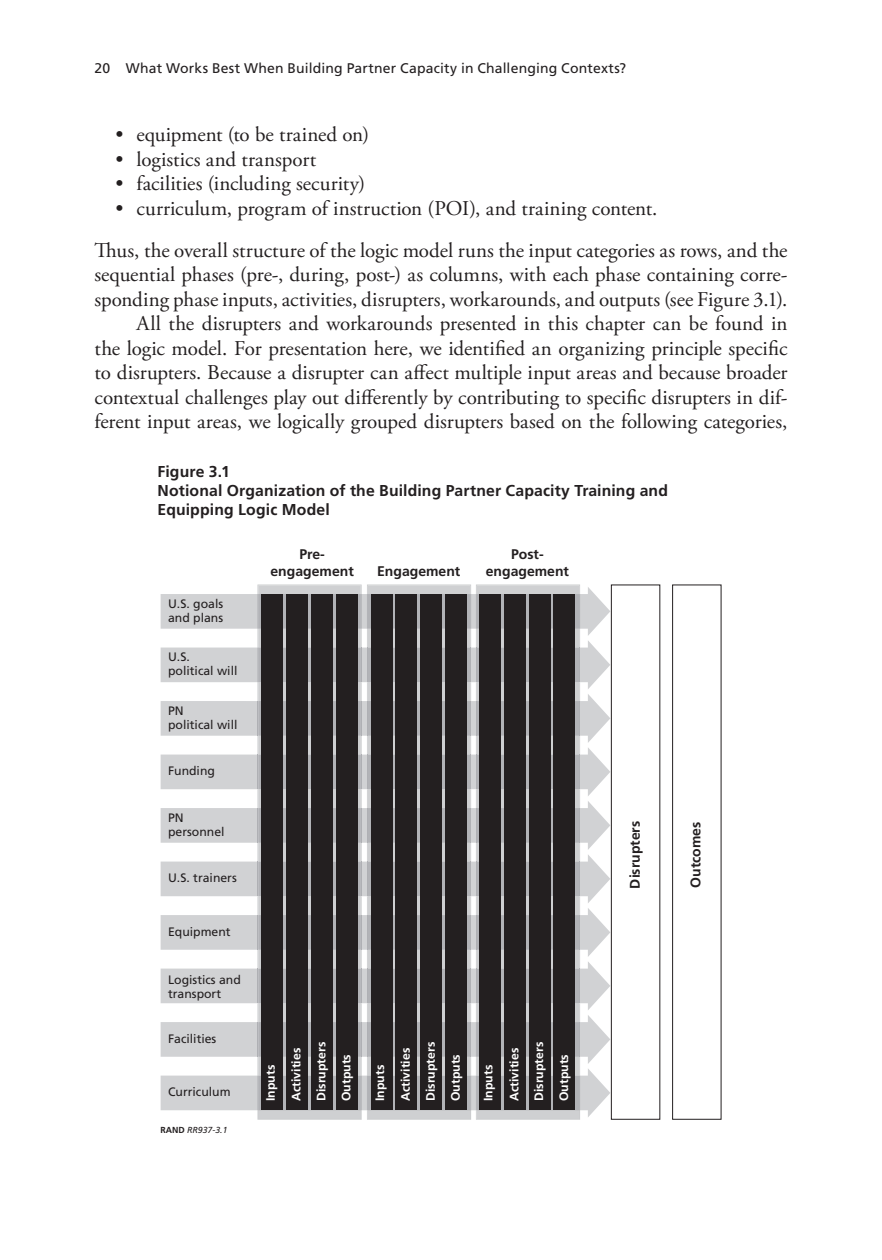
<style>
.page{position:relative;width:882px;height:1260px;background:#fff}
.page>*{position:absolute;margin:0;border:0;box-sizing:border-box;transform-origin:0 0}
.t1{font:21px/24.5px "Adobe Garamond Pro";color:#231f20}
.t2{font:700 15.75px/19.2px "Frutiger LT Std";letter-spacing:.01em;color:#231f20}
.t3{font:14px "Frutiger LT Std";letter-spacing:.01em;color:#231f20}
.t4{font:700 14px/16.8px "Frutiger LT Std";color:#231f20;text-align:center}
.t5{font:12.25px/14px "Frutiger LT Std";color:#231f20}
.t6{font:700 12.25px/25.2px "Frutiger LT Std";color:#fff}
.t7{font:italic 8.75px "Frutiger LT Std";color:#231f20}
.s1{font-weight:700;font-style:normal}
</style>
<div class="page">
<svg style="left:161px;top:587px;width:449px;height:533px"></svg>
<hr style="left:257px;top:594px;width:1px;height:35px;background:#afb0b4">
<hr style="left:361px;top:594px;width:1px;height:35px;background:#afb0b4">
<hr style="left:257px;top:1076px;width:1px;height:34px;background:#afb0b4">
<hr style="left:361px;top:1076px;width:1px;height:34px;background:#afb0b4">
<div style="left:611px;top:585px;width:49px;height:535px;border:1px solid #231f20"></div>
<div style="left:672px;top:585px;width:50px;height:535px;border:1px solid #231f20"></div>
<div style="left:286px;top:594px;width:22px;height:515px;background:#231f20"></div>
<div style="left:261px;top:594px;width:22px;height:515px;background:#231f20"></div>
<div style="left:311px;top:594px;width:22px;height:515px;background:#231f20"></div>
<div style="left:336px;top:594px;width:22px;height:515px;background:#231f20"></div>
<div style="left:395px;top:594px;width:22px;height:515px;background:#231f20"></div>
<div style="left:371px;top:594px;width:22px;height:515px;background:#231f20"></div>
<div style="left:420px;top:594px;width:22px;height:515px;background:#231f20"></div>
<div style="left:445px;top:594px;width:22px;height:515px;background:#231f20"></div>
<div style="left:504px;top:594px;width:22px;height:515px;background:#231f20"></div>
<div style="left:479px;top:594px;width:22px;height:515px;background:#231f20"></div>
<div style="left:529px;top:594px;width:22px;height:515px;background:#231f20"></div>
<div style="left:554px;top:594px;width:21px;height:515px;background:#231f20"></div>
<p class="t3" style="left:94px;top:60px;width:533px">20 What Works Best When Building Partner Capacity in Challenging Contexts?</p>
<p class="t1" style="left:116px;top:123px;width:255px">• equipment (to be trained on)</p>
<p class="t1" style="left:116px;top:148px;width:202px">• logistics and transport</p>
<p class="t1" style="left:116px;top:172px;width:251px">• facilities (including security)</p>
<p class="t1" style="left:94px;top:188px;width:695px;line-height:42px;text-indent:21px">• curriculum, program of instruction (POI), and training content.<br>Thus, the overall structure of the logic model runs the input categories as rows, and the</p>
<p class="t1" style="left:94px;top:263px;width:695px;text-align:right">sequential phases (pre-, during, post-) as columns, with each phase containing corre&shy;sponding phase inputs, activities, disrupters, workarounds, and outputs (see Figure 3.1).<br>All the disrupters and workarounds presented in this chapter can be found in<br>the logic model. For presentation here, we identified an organizing principle specific to disrupters. Because a disrupter can affect multiple input areas and because broader contextual challenges play out differently by contributing to specific disrupters in dif&shy;ferent input areas, we logically grouped disrupters based on the following categories,</p>
<p class="t2" style="left:158px;top:462px;width:512px">Figure 3.1<br>Notional Organization of the Building Partner Capacity Training and<br>Equipping Logic Model</p>
<p class="t5" style="left:168px;top:597px;width:57px">U.S. goals and plans</p>
<p class="t5" style="left:168px;top:650px;width:71px">U.S. political will</p>
<p class="t5" style="left:168px;top:704px;width:71px">PN<br>political will</p>
<p class="t5" style="left:168px;top:764px;width:48px">Funding</p>
<p class="t5" style="left:168px;top:811px;width:58px">PN personnel</p>
<p class="t5" style="left:168px;top:871px;width:70px">U.S. trainers</p>
<p class="t5" style="left:168px;top:925px;width:64px">Equipment</p>
<p class="t5" style="left:168px;top:973px;width:74px">Logistics and transport</p>
<p class="t5" style="left:168px;top:1032px;width:50px">Facilities</p>
<p class="t5" style="left:168px;top:1085px;width:64px">Curriculum</p>
<p class="t7" style="left:160px;top:1124px;width:69px"><span class="s1">RAND</span> RR937-3.1</p>
<p class="t4" style="left:271px;top:546px;width:85px">Pre&shy;engagement</p>
<p class="t4" style="left:377px;top:563px;width:85px">Engagement</p>
<p class="t4" style="left:486px;top:546px;width:85px">Post&shy;engagement</p>
<p class="t6" style="left:258px;top:1101px;width:61px;rotate:-90deg">Inputs<br>Activities<br>Disrupters<br>Outputs</p>
<p class="t6" style="left:367px;top:1101px;width:61px;rotate:-90deg">Inputs<br>Activities<br>Disrupters<br>Outputs</p>
<p class="t6" style="left:476px;top:1101px;width:61px;rotate:-90deg">Inputs<br>Activities<br>Disrupters<br>Outputs</p>
<p class="t4" style="left:627px;top:889px;width:69px;rotate:-90deg">Disrupters</p>
<p class="t4" style="left:687px;top:888px;width:68px;rotate:-90deg">Outcomes</p>
</div>
